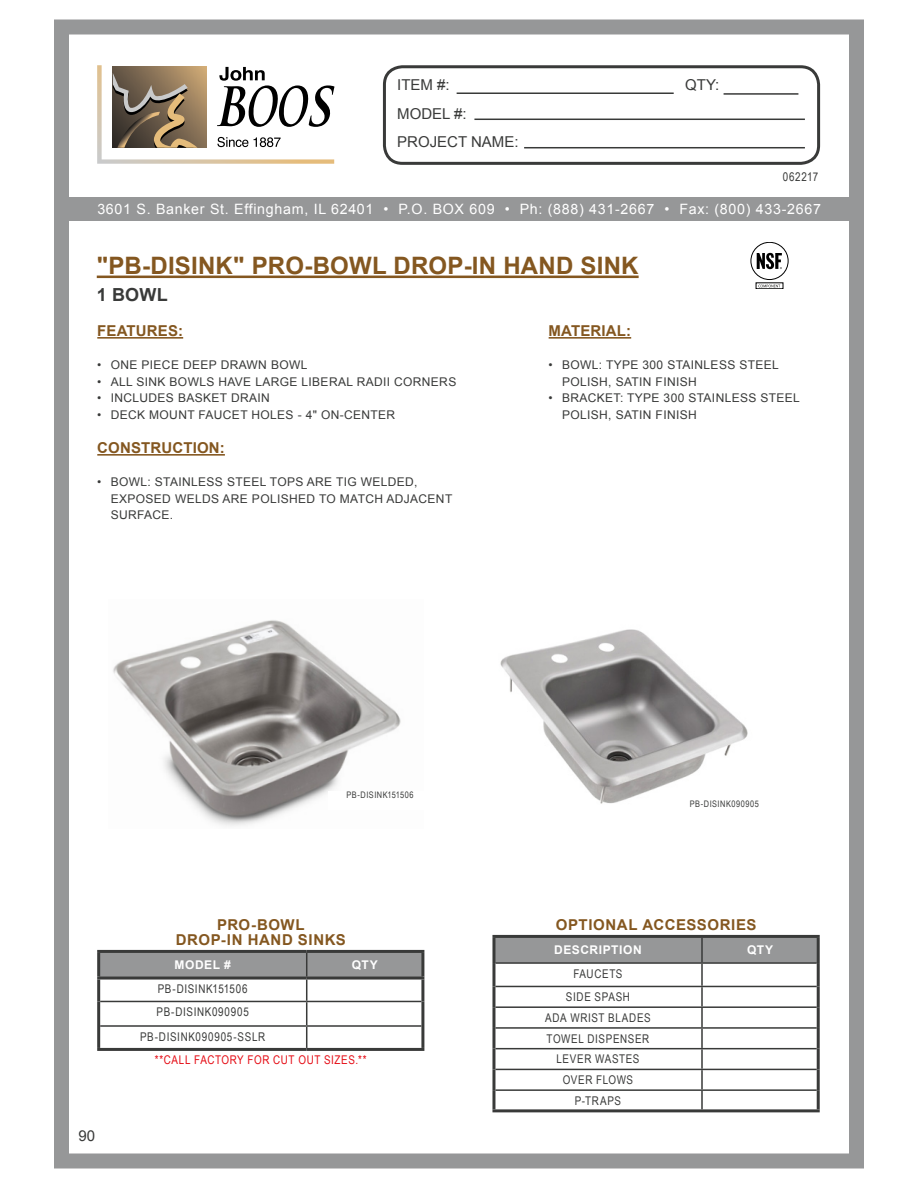
<style>
.page{position:relative;width:918px;height:1188px;background:#fff}
.page>*{position:absolute;margin:0;border:0;box-sizing:border-box;transform-origin:0 0}
.t1{font:700 24px "Arial";letter-spacing:.01em;color:#845720}
.t2{font:700 18px "Arial";color:#393a39}
.t3{font:700 15px "Arial";letter-spacing:.02em;color:#845720}
.t4{font:700 15px "Arial";letter-spacing:.04em;color:#845720}
.t5{font:15px/28.5px "Arial";color:#393a39}
.t6{font:14.25px "Arial";letter-spacing:.05em;color:#fff}
.t7{font:12px/16.5px "Arial";letter-spacing:.03em;color:#393a39}
.t8{font:12px "Arial Narrow";letter-spacing:.055em;color:#393a39}
.t9{font:12px "Arial Narrow";letter-spacing:.05em;color:#e50b14}
.t10{font:700 12px "Arial";letter-spacing:.05em;color:#fff}
.t11{font:9px "Arial Narrow";letter-spacing:.05em;color:#393a39}
</style>
<div class="page">
<div style="left:54px;top:197px;width:799px;height:23px;background:#969798"></div>
<div style="left:54px;top:20px;width:810px;height:1148px;border:15px solid #969798"></div>
<svg style="left:97px;top:65px;width:237px;height:99px"></svg>
<div style="left:383px;top:65px;width:437px;height:100px;border:3px solid #393a39;border-radius:18px"></div>
<hr style="left:457px;top:92px;width:217px;height:2px;background:#393a39">
<hr style="left:724px;top:93px;width:74px;height:2px;background:#393a39">
<hr style="left:474px;top:119px;width:331px;height:1px;background:#393a39">
<hr style="left:524px;top:147px;width:281px;height:1px;background:#393a39">
<hr style="left:97px;top:337px;width:86px;height:2px;background:#845720">
<hr style="left:97px;top:454px;width:128px;height:2px;background:#845720">
<hr style="left:549px;top:337px;width:82px;height:2px;background:#845720">
<hr style="left:97px;top:953px;width:3px;height:24px;background:#393a39">
<hr style="left:97px;top:950px;width:210px;height:3px;background:#393a39">
<hr style="left:307px;top:950px;width:117px;height:3px;background:#393a39">
<hr style="left:421px;top:953px;width:3px;height:24px;background:#393a39">
<hr style="left:97px;top:980px;width:3px;height:21px;background:#393a39">
<hr style="left:421px;top:980px;width:3px;height:21px;background:#393a39">
<hr style="left:97px;top:1001px;width:3px;height:25px;background:#393a39">
<hr style="left:97px;top:1026px;width:3px;height:22px;background:#393a39">
<hr style="left:421px;top:1001px;width:3px;height:25px;background:#393a39">
<hr style="left:421px;top:1026px;width:3px;height:22px;background:#393a39">
<hr style="left:97px;top:1048px;width:210px;height:3px;background:#393a39">
<hr style="left:307px;top:1048px;width:117px;height:3px;background:#393a39">
<hr style="left:97px;top:977px;width:210px;height:3px;background:#393a39">
<hr style="left:307px;top:977px;width:117px;height:3px;background:#393a39">
<svg style="left:99px;top:951px;width:324px;height:97px"></svg>
<hr style="left:100px;top:1025px;width:207px;height:2px;background:#393a39">
<hr style="left:307px;top:1025px;width:114px;height:2px;background:#393a39">
<div style="left:495px;top:938px;width:322px;height:24px;background:#969798"></div>
<hr style="left:492px;top:938px;width:3px;height:25px;background:#393a39">
<hr style="left:492px;top:935px;width:210px;height:3px;background:#393a39">
<hr style="left:702px;top:935px;width:118px;height:3px;background:#393a39">
<hr style="left:817px;top:938px;width:3px;height:25px;background:#393a39">
<hr style="left:492px;top:963px;width:3px;height:23px;background:#393a39">
<hr style="left:495px;top:962px;width:207px;height:2px;background:#393a39">
<hr style="left:702px;top:962px;width:115px;height:2px;background:#393a39">
<hr style="left:817px;top:963px;width:3px;height:23px;background:#393a39">
<hr style="left:492px;top:986px;width:3px;height:21px;background:#393a39">
<hr style="left:495px;top:986px;width:207px;height:1px;background:#393a39">
<hr style="left:702px;top:986px;width:115px;height:1px;background:#393a39">
<hr style="left:817px;top:986px;width:3px;height:21px;background:#393a39">
<hr style="left:492px;top:1007px;width:3px;height:21px;background:#393a39">
<hr style="left:495px;top:1006px;width:207px;height:2px;background:#393a39">
<hr style="left:702px;top:1006px;width:115px;height:2px;background:#393a39">
<hr style="left:817px;top:1007px;width:3px;height:21px;background:#393a39">
<hr style="left:492px;top:1028px;width:3px;height:21px;background:#393a39">
<hr style="left:495px;top:1027px;width:207px;height:2px;background:#393a39">
<hr style="left:702px;top:1027px;width:115px;height:2px;background:#393a39">
<hr style="left:817px;top:1028px;width:3px;height:21px;background:#393a39">
<hr style="left:492px;top:1049px;width:3px;height:20px;background:#393a39">
<hr style="left:495px;top:1048px;width:207px;height:1px;background:#393a39">
<hr style="left:702px;top:1048px;width:115px;height:1px;background:#393a39">
<hr style="left:817px;top:1049px;width:3px;height:20px;background:#393a39">
<hr style="left:492px;top:1069px;width:3px;height:21px;background:#393a39">
<hr style="left:495px;top:1069px;width:207px;height:1px;background:#393a39">
<hr style="left:702px;top:1069px;width:115px;height:1px;background:#393a39">
<hr style="left:817px;top:1069px;width:3px;height:21px;background:#393a39">
<hr style="left:492px;top:1090px;width:3px;height:19px;background:#393a39">
<hr style="left:495px;top:1089px;width:207px;height:2px;background:#393a39">
<hr style="left:492px;top:1109px;width:210px;height:3px;background:#393a39">
<hr style="left:702px;top:1089px;width:115px;height:2px;background:#393a39">
<hr style="left:817px;top:1090px;width:3px;height:19px;background:#393a39">
<hr style="left:702px;top:1109px;width:118px;height:3px;background:#393a39">
<hr style="left:701px;top:938px;width:2px;height:24px;background:#393a39">
<hr style="left:701px;top:964px;width:2px;height:22px;background:#393a39">
<svg style="left:701px;top:987px;width:2px;height:61px"></svg>
<hr style="left:701px;top:1049px;width:2px;height:20px;background:#393a39">
<svg style="left:701px;top:1070px;width:2px;height:39px"></svg>
<hr style="left:97px;top:276px;width:542px;height:2px;background:#845720">
<img style="left:113px;top:620px;width:288px;height:206px">
<img style="left:500px;top:629px;width:248px;height:175px">
<div style="left:328px;top:792px;width:104px;height:18px;background:#fff"></div>
<div style="left:666px;top:801px;width:117px;height:18px;background:#fff"></div>
<div style="left:751px;top:242px;width:37px;height:38px;border:1px solid #000;border-radius:50%"></div>
<svg style="left:757px;top:253px;width:25px;height:16px"></svg>
<svg style="left:758px;top:285px;width:22px;height:2px"></svg>
<p class="t5" style="left:397px;top:71px;width:54px">ITEM #:</p>
<p class="t5" style="left:685px;top:71px;width:36px">QTY:</p>
<p class="t5" style="left:397px;top:100px;width:123px">MODEL #:<br>PROJECT NAME:</p>
<p class="t8" style="left:783px;top:168px;width:37px">062217</p>
<p class="t6" style="left:97px;top:200px;width:725px">3601 S. Banker St. Effingham, IL 62401 • P.O. BOX 609 • Ph: (888) 431-2667 • Fax: (800) 433-2667</p>
<p class="t1" style="left:97px;top:250px;width:543px">"PB-DISINK" PRO-BOWL DROP-IN HAND SINK</p>
<p class="t2" style="left:97px;top:283px;width:72px">1 BOWL</p>
<p class="t3" style="left:97px;top:321px;width:87px">FEATURES:</p>
<p class="t7" style="left:97px;top:357px;width:212px">• ONE PIECE DEEP DRAWN BOWL</p>
<p class="t7" style="left:97px;top:373px;width:361px">• ALL SINK BOWLS HAVE LARGE LIBERAL RADII CORNERS</p>
<p class="t7" style="left:97px;top:390px;width:174px">• INCLUDES BASKET DRAIN</p>
<p class="t7" style="left:97px;top:406px;width:299px">• DECK MOUNT FAUCET HOLES - 4" ON-CENTER</p>
<p class="t3" style="left:97px;top:438px;width:129px">CONSTRUCTION:</p>
<p class="t7" style="left:111px;top:474px;width:343px;text-indent:-14px">• BOWL: STAINLESS STEEL TOPS ARE TIG WELDED,<br>EXPOSED WELDS ARE POLISHED TO MATCH ADJACENT<br>SURFACE.</p>
<p class="t3" style="left:549px;top:321px;width:84px">MATERIAL:</p>
<p class="t7" style="left:562px;top:357px;width:218px;text-indent:-14px">• BOWL: TYPE 300 STAINLESS STEEL<br>POLISH, SATIN FINISH</p>
<p class="t7" style="left:562px;top:390px;width:239px;text-indent:-14px">• BRACKET: TYPE 300 STAINLESS STEEL<br>POLISH, SATIN FINISH</p>
<p class="t11" style="left:347px;top:788px;width:69px">PB-DISINK151506</p>
<p class="t5" style="left:79px;top:1121px;width:18px">90</p>
<p class="t3" style="left:217px;top:915px;width:89px">PRO-BOWL</p>
<p class="t4" style="left:176px;top:930px;width:171px">DROP-IN HAND SINKS</p>
<p class="t10" style="left:175px;top:957px;width:58px">MODEL #</p>
<p class="t10" style="left:352px;top:957px;width:27px">QTY</p>
<p class="t8" style="left:158px;top:980px;width:91px">PB-DISINK151506</p>
<p class="t8" style="left:157px;top:1003px;width:94px">PB-DISINK090905</p>
<p class="t8" style="left:140px;top:1028px;width:127px">PB-DISINK090905-SSLR</p>
<p class="t9" style="left:155px;top:1051px;width:213px">**CALL FACTORY FOR CUT OUT SIZES.**</p>
<p class="t11" style="left:690px;top:798px;width:71px">PB-DISINK090905</p>
<p class="t4" style="left:556px;top:915px;width:202px">OPTIONAL ACCESSORIES</p>
<p class="t10" style="left:554px;top:942px;width:89px">DESCRIPTION</p>
<p class="t10" style="left:747px;top:942px;width:27px">QTY</p>
<p class="t8" style="left:573px;top:965px;width:51px">FAUCETS</p>
<p class="t8" style="left:566px;top:988px;width:66px">SIDE SPASH</p>
<p class="t8" style="left:545px;top:1009px;width:107px">ADA WRIST BLADES</p>
<p class="t8" style="left:547px;top:1030px;width:104px">TOWEL DISPENSER</p>
<p class="t8" style="left:557px;top:1050px;width:84px">LEVER WASTES</p>
<p class="t8" style="left:563px;top:1071px;width:72px">OVER FLOWS</p>
<p class="t8" style="left:575px;top:1092px;width:48px">P-TRAPS</p>
</div>
